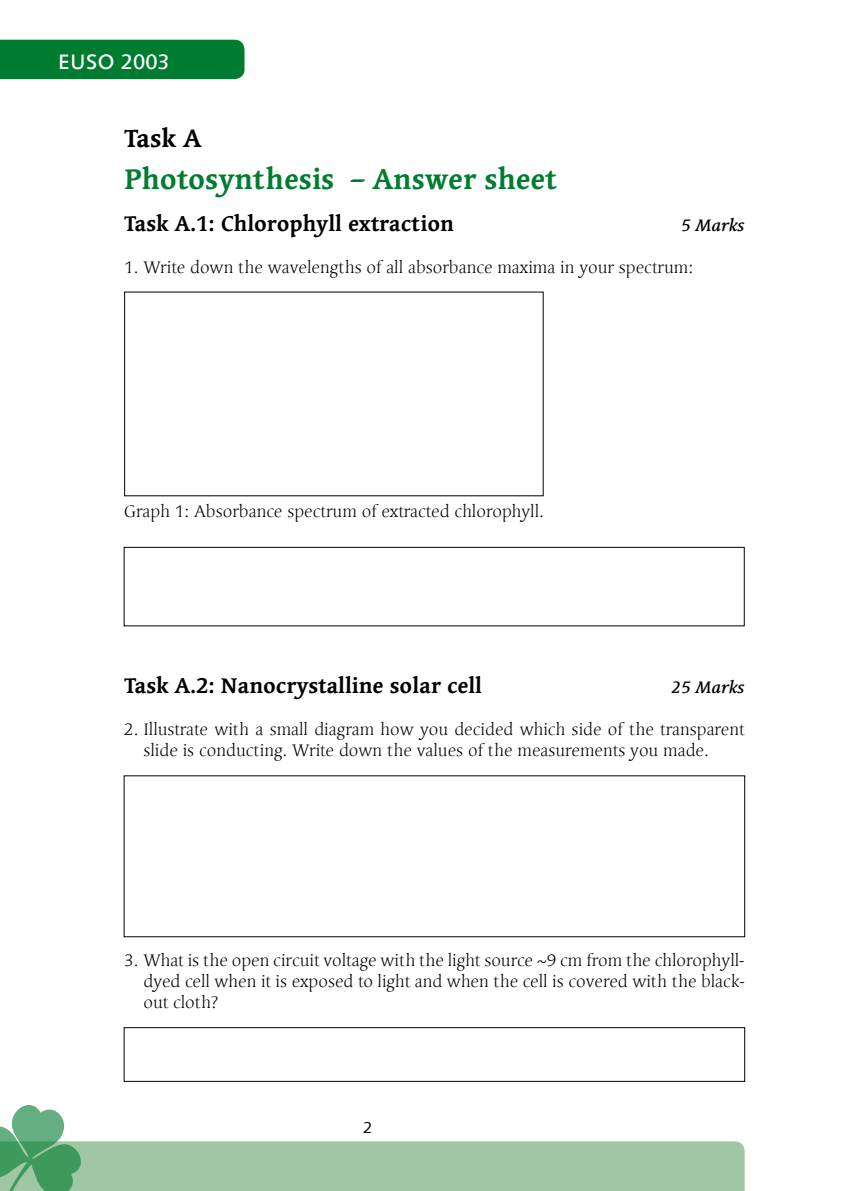
<style>
.page{position:relative;width:844px;height:1191px;background:#fff}
.page>*{position:absolute;margin:0;border:0;box-sizing:border-box;transform-origin:0 0}
.t1{font:700 28px "Linotype Syntax Srf Com";color:#007c30}
.t2{font:700 24.5px "Linotype Syntax Srf Com";color:#000}
.t3{font:700 21px "Linotype Syntax Srf Com";color:#000}
.t4{font:500 21px "Linotype Syntax Com";color:#fff}
.t5{font:300 16.62px/21px "Linotype Syntax Srf Com";color:#000}
.t6{font:16.62px "Linotype Syntax Srf Com Med It";color:#000}
.t7{font:15.75px "Linotype Syntax Com";color:#000}
</style>
<div class="page">
<div style="left:0;top:40px;width:244px;height:39px;background:#007c30"></div>
<svg style="left:0;top:1105px;width:744px;height:86px"></svg>
<div style="left:124px;top:547px;width:620px;height:79px;border:1px solid #000"></div>
<div style="left:124px;top:1027px;width:621px;height:54px;border:1px solid #000"></div>
<p class="t4" style="left:58px;top:48px;width:113px">EUSO 2003</p>
<h2 class="t2" style="left:124px;top:122px;width:79px">Task A</h2>
<h1 class="t1" style="left:124px;top:160px;width:433px">Photosynthesis – Answer sheet</h1>
<p class="t3" style="left:124px;top:209px;width:331px">Task A.1: Chlorophyll extraction</p>
<p class="t6" style="left:681px;top:214px;width:65px">5 Marks</p>
<p class="t5" style="left:124px;top:257px;width:570px">1. Write down the wavelengths of all absorbance maxima in your spectrum:</p>
<p class="t5" style="left:124px;top:500px;width:422px">Graph 1: Absorbance spectrum of extracted chlorophyll.</p>
<p class="t3" style="left:124px;top:671px;width:359px">Task A.2: Nanocrystalline solar cell</p>
<p class="t6" style="left:671px;top:676px;width:74px">25 Marks</p>
<p class="t5" style="left:143px;top:719px;width:602px;text-indent:-19px">2. Illustrate with a small diagram how you decided which side of the transparent slide is conducting. Write down the values of the measurements you made.</p>
<p class="t5" style="left:143px;top:950px;width:602px;text-align:justify;text-indent:-19px">3. What is the open circuit voltage with the light source ~9 cm from the chlorophyll&shy;dyed cell when it is exposed to light and when the cell is covered with the black&shy;out cloth?</p>
<p class="t7" style="left:363px;top:1117px;width:11px">2</p>
</div>
